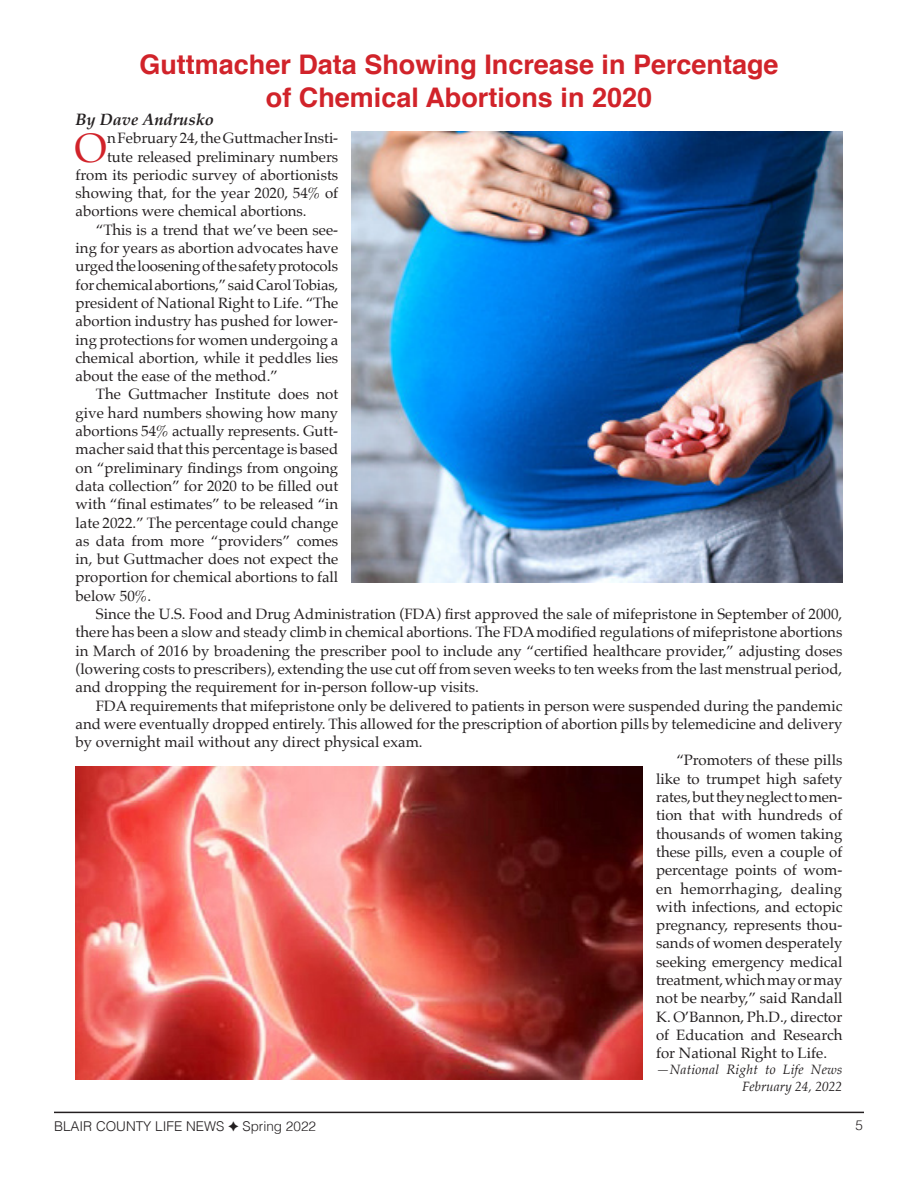
<style>
.page{position:relative;width:918px;height:1188px;background:#fff}
.page>*{position:absolute;margin:0;border:0;box-sizing:border-box;transform-origin:0 0}
.t1{font:41.25px "Palatino";color:#d1232a}
.t2{font:700 27px "Helvetica";color:#d1232a}
.t3{font:italic 700 16.5px "Palatino";color:#231f20}
.t4{font:15px/18.3px "Palatino";color:#231f20;text-align:justify}
.t5{font:italic 13.5px/16.2px "Palatino";letter-spacing:.015em;color:#231f20;text-align:right}
.t6{font:300 13.5px "Helvetica";color:#231f20}
</style>
<div class="page">
<hr style="left:54px;top:1112px;width:810px;height:1px;background:#231f20">
<img style="left:76px;top:767px;width:567px;height:313px">
<img style="left:352px;top:132px;width:490px;height:450px">
<p class="t2" style="left:139px;top:43px;width:641px">Guttmacher Data Showing Increase in Percentage</p>
<p class="t2" style="left:266px;top:75px;width:388px">of Chemical Abortions in 2020</p>
<p class="t3" style="left:76px;top:106px;width:140px">By Dave Andrusko</p>
<p class="t1" style="left:75px;top:113px;width:34px">O</p>
<p class="t4" style="left:107px;top:129px;width:233px">n February 24, the Guttmacher Insti-</p>
<p class="t4" style="left:107px;top:147px;width:233px">tute released preliminary numbers</p>
<p class="t4" style="left:76px;top:166px;width:264px">from its periodic survey of abortionists</p>
<p class="t4" style="left:76px;top:184px;width:264px">showing that, for the year 2020, 54% of</p>
<p class="t4" style="left:76px;top:202px;width:233px">abortions were chemical abortions.</p>
<p class="t4" style="left:76px;top:220px;width:264px;text-indent:20px">“This is a trend that we’ve been see&shy;ing for years as abortion advocates have urged the loosening of the safety protocols for chemical abortions,”said Carol Tobias, president of National Right to Life. “The abortion industry has pushed for lower&shy;ing protections for women undergoing a chemical abortion, while it peddles lies about the ease of the method.”</p>
<p class="t4" style="left:76px;top:385px;width:264px;text-indent:20px">The Guttmacher Institute does not give hard numbers showing how many abortions 54% actually represents. Gutt&shy;macher said that this percentage is based on “preliminary findings from ongoing data collection” for 2020 to be filled out with “final estimates” to be released “in late 2022.” The percentage could change as data from more “providers” comes in, but Guttmacher does not expect the proportion for chemical abortions to fall below 50%.</p>
<p class="t4" style="left:76px;top:605px;width:768px;text-indent:20px">Since the U.S. Food and Drug Administration (FDA) first approved the sale of mifepristone in September of 2000, there has been a slow and steady climb in chemical abortions. The FDA modified regulations of mifepristone abortions in March of 2016 by broadening the prescriber pool to include any “certified healthcare provider,” adjusting doses (lowering costs to prescribers), extending the use cut off from seven weeks to ten weeks from the last menstrual period, and dropping the requirement for in-person follow-up visits.</p>
<p class="t4" style="left:76px;top:696px;width:768px;text-indent:20px">FDA requirements that mifepristone only be delivered to patients in person were suspended during the pandemic and were eventually dropped entirely. This allowed for the prescription of abortion pills by telemedicine and delivery by overnight mail without any direct physical exam.</p>
<p class="t4" style="left:656px;top:751px;width:188px;text-indent:20px">“Promoters of these pills like to trumpet high safety rates, but they neglect to men&shy;tion that with hundreds of thousands of women taking these pills, even a couple of percentage points of wom&shy;en hemorrhaging, dealing with infections, and ectopic pregnancy, represents thou&shy;sands of women desperately seeking emergency medical treatment, which may or may not be nearby,” said Randall K. O’Bannon, Ph.D., director of Education and Research for National Right to Life.</p>
<p class="t5" style="left:656px;top:1062px;width:188px">—National Right to Life News<br>February 24, 2022</p>
<p class="t6" style="left:54px;top:1114px;width:172px">BLAIR COUNTY LIFE NEWS</p>
<p class="t6" style="left:242px;top:1114px;width:75px">Spring 2022</p>
<p class="t6" style="left:855px;top:1114px;width:9px">5</p>
</div>
